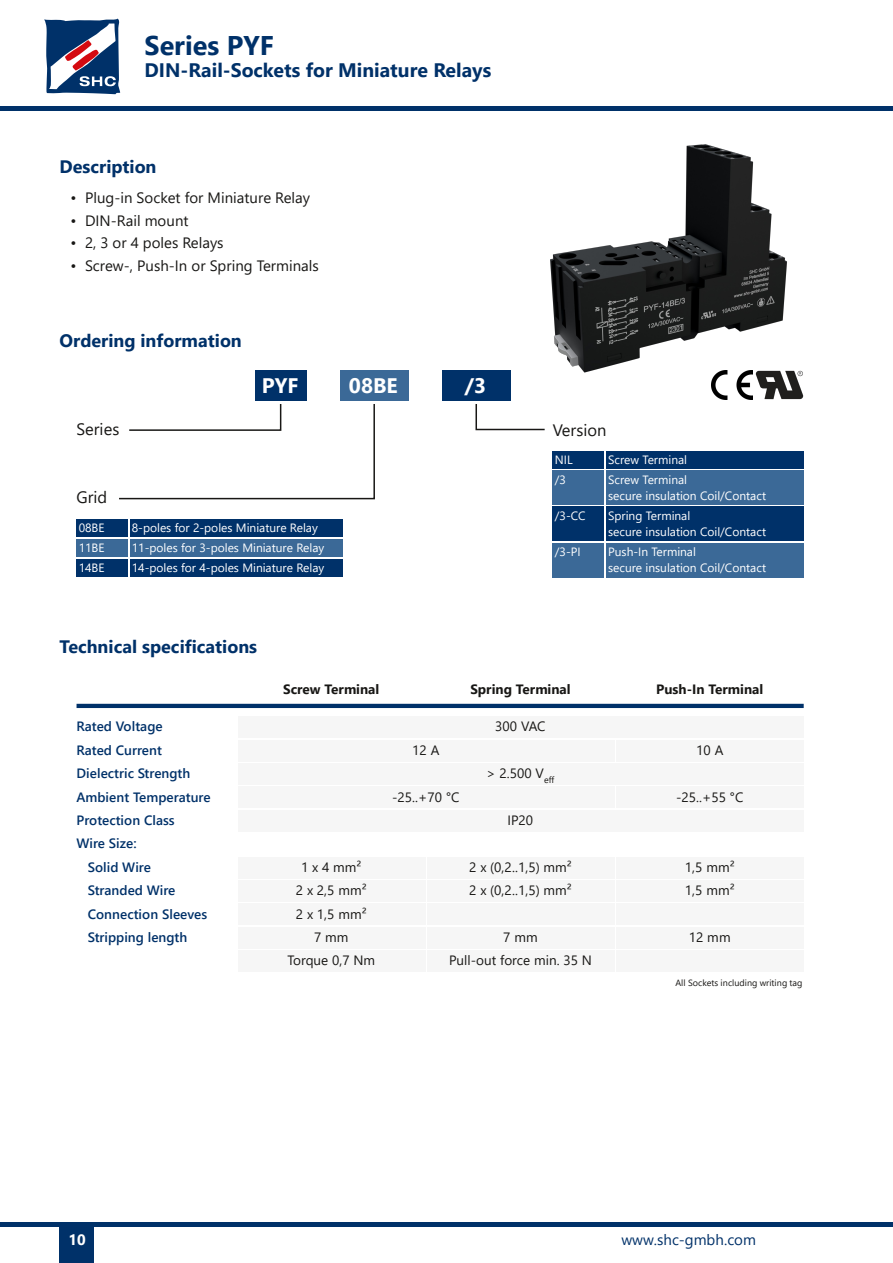
<style>
.page{position:relative;width:893px;height:1263px;background:#fff}
.page>*{position:absolute;margin:0;border:0;box-sizing:border-box;transform-origin:0 0}
.t1{font:700 27px "Segoe UI";color:#003169}
.t2{font:700 21px "Segoe UI";color:#fff}
.t3{font:700 19.5px "Segoe UI";color:#003169}
.t4{font:700 18px "Segoe UI";color:#003169}
.t5{font:16.5px "Segoe UI";color:#181715}
.t6{font:15px "Segoe UI";color:#181715}
.t7{font:15px "Segoe UI";color:#003169}
.t8{font:700 15px "Segoe UI";color:#fff}
.t9{font:13.5px/23.4px "Segoe UI";letter-spacing:.005em;color:#181715;text-align:center}
.t10{font:600 13.5px "Segoe UI";color:#003169}
.t11{font:700 13.5px "Segoe UI";color:#181715}
.t12{font:12px/20px "Segoe UI";color:#fff}
.t13{font:9px "Segoe UI";letter-spacing:.005em;color:#181715}
</style>
<div class="page">
<div style="left:255px;top:370px;width:51px;height:31px;background:#003169"></div>
<div style="left:340px;top:370px;width:68px;height:31px;background:#3b6997"></div>
<div style="left:442px;top:370px;width:68px;height:31px;background:#003169"></div>
<svg style="left:119px;top:404px;width:256px;height:96px"></svg>
<svg style="left:475px;top:404px;width:70px;height:27px"></svg>
<div style="left:77px;top:519px;width:51px;height:18px;background:#003169"></div>
<div style="left:77px;top:539px;width:51px;height:18px;background:#3b6997"></div>
<div style="left:130px;top:519px;width:212px;height:18px;background:#003169"></div>
<div style="left:130px;top:539px;width:212px;height:18px;background:#3b6997"></div>
<div style="left:553px;top:451px;width:51px;height:18px;background:#003169"></div>
<div style="left:553px;top:471px;width:51px;height:34px;background:#3b6997"></div>
<div style="left:606px;top:451px;width:198px;height:18px;background:#003169"></div>
<div style="left:606px;top:471px;width:198px;height:34px;background:#3b6997"></div>
<div style="left:553px;top:507px;width:51px;height:34px;background:#003169"></div>
<div style="left:606px;top:507px;width:198px;height:34px;background:#003169"></div>
<div style="left:553px;top:543px;width:51px;height:34px;background:#3b6997"></div>
<div style="left:606px;top:543px;width:198px;height:34px;background:#3b6997"></div>
<div style="left:238px;top:716px;width:566px;height:22px;background:#f6f6f6"></div>
<div style="left:238px;top:740px;width:376px;height:21px;background:#f6f6f6"></div>
<div style="left:238px;top:763px;width:566px;height:21px;background:#f6f6f6"></div>
<div style="left:238px;top:787px;width:376px;height:21px;background:#f6f6f6"></div>
<div style="left:238px;top:810px;width:566px;height:21px;background:#f6f6f6"></div>
<div style="left:238px;top:857px;width:187px;height:21px;background:#f6f6f6"></div>
<div style="left:238px;top:880px;width:187px;height:21px;background:#f6f6f6"></div>
<div style="left:238px;top:904px;width:187px;height:21px;background:#f6f6f6"></div>
<div style="left:238px;top:927px;width:187px;height:21px;background:#f6f6f6"></div>
<div style="left:238px;top:950px;width:187px;height:22px;background:#f6f6f6"></div>
<div style="left:427px;top:857px;width:187px;height:21px;background:#f6f6f6"></div>
<div style="left:427px;top:880px;width:187px;height:21px;background:#f6f6f6"></div>
<div style="left:427px;top:904px;width:187px;height:21px;background:#f6f6f6"></div>
<div style="left:427px;top:927px;width:187px;height:21px;background:#f6f6f6"></div>
<div style="left:427px;top:950px;width:187px;height:22px;background:#f6f6f6"></div>
<div style="left:617px;top:740px;width:187px;height:21px;background:#f6f6f6"></div>
<div style="left:617px;top:787px;width:187px;height:21px;background:#f6f6f6"></div>
<div style="left:617px;top:857px;width:187px;height:21px;background:#f6f6f6"></div>
<div style="left:617px;top:880px;width:187px;height:21px;background:#f6f6f6"></div>
<div style="left:617px;top:904px;width:187px;height:21px;background:#f6f6f6"></div>
<div style="left:617px;top:927px;width:187px;height:21px;background:#f6f6f6"></div>
<div style="left:617px;top:950px;width:187px;height:22px;background:#f6f6f6"></div>
<div style="left:0;top:106px;width:893px;height:5px;background:#003169"></div>
<svg style="left:44px;top:18px;width:77px;height:77px"></svg>
<div style="left:60px;top:1225px;width:34px;height:38px;background:#003169"></div>
<hr style="left:77px;top:704px;width:727px;height:4px;background:#003169">
<div style="left:77px;top:559px;width:51px;height:18px;background:#003169"></div>
<div style="left:130px;top:559px;width:212px;height:18px;background:#003169"></div>
<img style="left:550px;top:144px;width:237px;height:231px">
<img style="left:755px;top:370px;width:48px;height:30px">
<img style="left:712px;top:370px;width:40px;height:29px">
<div style="left:0;top:1222px;width:893px;height:5px;background:#003169"></div>
<h1 class="t1" style="left:145px;top:26px;width:131px">Series PYF</h1>
<h3 class="t3" style="left:145px;top:56px;width:348px">DIN‐Rail‐Sockets for Miniature Relays</h3>
<h3 class="t4" style="left:60px;top:153px;width:98px">Description</h3>
<p class="t6" style="left:70px;top:187px;width:241px">• Plug‐in Socket for Miniature Relay</p>
<p class="t6" style="left:70px;top:210px;width:120px">• DIN‐Rail mount</p>
<p class="t6" style="left:70px;top:232px;width:155px">• 2, 3 or 4 poles Relays</p>
<p class="t6" style="left:70px;top:255px;width:250px">• Screw‐, Push‐In or Spring Terminals</p>
<h3 class="t4" style="left:60px;top:327px;width:184px">Ordering information</h3>
<h2 class="t2" style="left:262px;top:370px;width:38px">PYF</h2>
<h2 class="t2" style="left:349px;top:370px;width:50px">08BE</h2>
<h2 class="t2" style="left:465px;top:370px;width:23px">/3</h2>
<h3 class="t5" style="left:77px;top:417px;width:44px">Series</h3>
<h3 class="t5" style="left:553px;top:418px;width:55px">Version</h3>
<h3 class="t5" style="left:77px;top:485px;width:32px">Grid</h3>
<p class="t12" style="left:79px;top:517px;width:27px">08BE<br>11BE</p>
<p class="t12" style="left:132px;top:517px;width:194px">8‐poles for 2‐poles Miniature Relay<br>11‐poles for 3‐poles Miniature Relay</p>
<p class="t12" style="left:79px;top:557px;width:27px">14BE</p>
<p class="t12" style="left:132px;top:557px;width:194px">14‐poles for 4‐poles Miniature Relay</p>
<h3 class="t4" style="left:60px;top:634px;width:199px">Technical specifications</h3>
<p class="t12" style="left:555px;top:449px;width:19px">NIL /3</p>
<p class="t12" style="left:608px;top:449px;width:81px">Screw Terminal<br>Screw Terminal</p>
<p class="t12" style="left:608px;top:485px;width:159px">secure insulation Coil/Contact</p>
<p class="t12" style="left:555px;top:505px;width:32px">/3‐CC</p>
<p class="t12" style="left:608px;top:507px;width:159px;line-height:15.9px">Spring Terminal<br>secure insulation Coil/Contact</p>
<p class="t12" style="left:555px;top:541px;width:27px">/3‐PI</p>
<p class="t12" style="left:608px;top:543px;width:159px;line-height:15.9px">Push‐In Terminal<br>secure insulation Coil/Contact</p>
<p class="t11" style="left:283px;top:679px;width:98px">Screw Terminal</p>
<p class="t11" style="left:470px;top:679px;width:102px">Spring Terminal</p>
<p class="t11" style="left:656px;top:679px;width:108px">Push‐In Terminal</p>
<p class="t10" style="left:77px;top:717px;width:88px">Rated Voltage</p>
<p class="t9" style="left:495px;top:714px;width:52px">300 VAC</p>
<p class="t10" style="left:77px;top:740px;width:87px">Rated Current</p>
<p class="t9" style="left:412px;top:737px;width:29px">12 A</p>
<p class="t10" style="left:77px;top:764px;width:115px">Dielectric Strength</p>
<p class="t9" style="left:486px;top:761px;width:69px">&gt; 2.500 V<sub>eff</sub></p>
<p class="t10" style="left:77px;top:787px;width:136px">Ambient Temperature</p>
<p class="t9" style="left:392px;top:784px;width:69px">‐25..+70 °C</p>
<p class="t10" style="left:77px;top:810px;width:100px">Protection Class</p>
<p class="t9" style="left:507px;top:808px;width:27px">IP20</p>
<p class="t10" style="left:88px;top:857px;width:65px">Solid Wire</p>
<p class="t9" style="left:301px;top:854px;width:62px">1x4mm²</p>
<p class="t10" style="left:88px;top:880px;width:89px">Stranded Wire</p>
<p class="t9" style="left:296px;top:878px;width:72px">2 x 2,5 mm²</p>
<p class="t10" style="left:88px;top:904px;width:121px">Connection Sleeves</p>
<p class="t9" style="left:296px;top:901px;width:72px">2 x 1,5 mm²</p>
<p class="t10" style="left:88px;top:927px;width:101px">Stripping length</p>
<p class="t9" style="left:287px;top:924px;width:89px">7 mm<br>Torque 0,7 Nm</p>
<p class="t10" style="left:77px;top:834px;width:62px">Wire Size:</p>
<p class="t9" style="left:469px;top:854px;width:104px;text-align:left">2 x ﴾0,2..1,5﴿ mm²<br>2 x ﴾0,2..1,5﴿ mm²</p>
<p class="t9" style="left:449px;top:924px;width:144px">7 mm<br>Pull‐out force min. 35 N</p>
<p class="t9" style="left:696px;top:737px;width:29px">10 A</p>
<p class="t9" style="left:676px;top:784px;width:69px">‐25..+55 °C</p>
<p class="t9" style="left:685px;top:854px;width:51px;text-align:left">1,5 mm²<br>1,5 mm²</p>
<p class="t9" style="left:689px;top:924px;width:43px">12 mm</p>
<p class="t13" style="left:675px;top:976px;width:129px">All Sockets including writing tag</p>
<p class="t8" style="left:68px;top:1229px;width:19px">10</p>
<p class="t7" style="left:621px;top:1229px;width:136px">www.shc‐gmbh.com</p>
</div>
